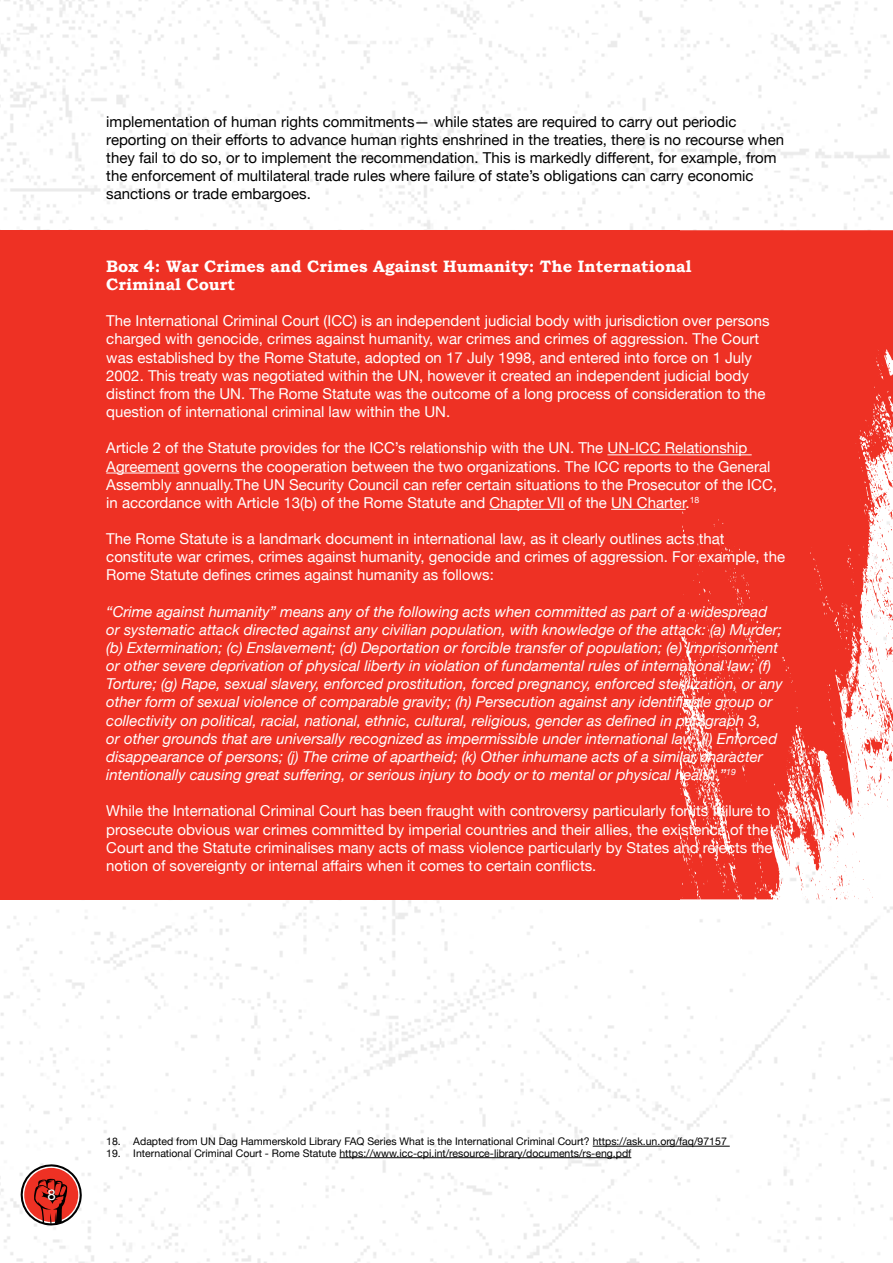
<style>
.page{position:relative;width:893px;height:1263px;background:#fff}
.page>*{position:absolute;margin:0;border:0;box-sizing:border-box;transform-origin:0 0}
.t1{font:700 16.5px/18.1px "Bookman Old Style";color:#fff}
.t2{font:15px/18.1px "Helvetica Neue";color:#fff}
.t3{font:italic 15px/18.1px "Helvetica Neue";color:#fff}
.t4{font:15px/18.1px "Helvetica Neue";color:#000}
.t5{font:10.5px "Helvetica Neue";color:#000}
</style>
<div class="page">
<img style="left:0;top:0;width:893px;height:1263px">
<svg style="left:19px;top:1163px;width:64px;height:64px"></svg>
<svg style="left:679px;top:230px;width:214px;height:669px;background:#f0554a"></svg>
<div style="left:0;top:230px;width:679px;height:669px;background:#ee3124"></div>
<hr style="left:607px;top:454px;width:145px;height:1px;background:#fff">
<hr style="left:106px;top:473px;width:73px;height:1px;background:#fff">
<hr style="left:489px;top:509px;width:75px;height:1px;background:#fff">
<hr style="left:611px;top:509px;width:75px;height:1px;background:#fff">
<hr style="left:593px;top:1146px;width:137px;height:1px;background:#000">
<hr style="left:339px;top:1157px;width:292px;height:1px;background:#000">
<p class="t4" style="left:106px;top:113px;width:679px">implementation of human rights commitments— while states are required to carry out periodic reporting on their efforts to advance human rights enshrined in the treaties, there is no recourse when they fail to do so, or to implement the recommendation. This is markedly different, for example, from the enforcement of multilateral trade rules where failure of state’s obligations can carry economic sanctions or trade embargoes.</p>
<p class="t1" style="left:106px;top:257px;width:587px">Box 4: War Crimes and Crimes Against Humanity: The International<br>Criminal Court</p>
<p class="t2" style="left:106px;top:313px;width:665px">The International Criminal Court (ICC) is an independent judicial body with jurisdiction over persons charged with genocide, crimes against humanity, war crimes and crimes of aggression. The Court was established by the Rome Statute, adopted on 17 July 1998, and entered into force on 1 July 2002. This treaty was negotiated within the UN, however it created an independent judicial body distinct from the UN. The Rome Statute was the outcome of a long process of consideration to the question of international criminal law within the UN.</p>
<p class="t2" style="left:106px;top:440px;width:672px">Article 2 of the Statute provides for the ICC’s relationship with the UN. The UN-ICC Relationship Agreement governs the cooperation between the two organizations. The ICC reports to the General Assembly annually.The UN Security Council can refer certain situations to the Prosecutor of the ICC, in accordance with Article 13(b) of the Rome Statute and Chapter VII of the UN Charter.<sup>18</sup></p>
<p class="t2" style="left:106px;top:531px;width:680px">The Rome Statute is a landmark document in international law, as it clearly outlines acts that constitute war crimes, crimes against humanity, genocide and crimes of aggression. For example, the<br>Rome Statute defines crimes against humanity as follows:</p>
<p class="t3" style="left:106px;top:603px;width:678px">“Crime against humanity” means any of the following acts when committed as part of a widespread or systematic attack directed against any civilian population, with knowledge of the attack: (a) Murder; (b) Extermination; (c) Enslavement; (d) Deportation or forcible transfer of population; (e) Imprisonment or other severe deprivation of physical liberty in violation of fundamental rules of international law; (f)<br>Torture; (g) Rape, sexual slavery, enforced prostitution, forced pregnancy, enforced sterilization, or any other form of sexual violence of comparable gravity; (h) Persecution against any identifiable group or collectivity on political, racial, national, ethnic, cultural, religious, gender as defined in paragraph 3,<br>or other grounds that are universally recognized as impermissible under international law, (i) Enforced disappearance of persons; (j) The crime of apartheid; (k) Other inhumane acts of a similar character intentionally causing great suffering, or serious injury to body or to mental or physical health.”<sup>19</sup></p>
<p class="t2" style="left:106px;top:803px;width:668px">While the International Criminal Court has been fraught with controversy particularly for its failure to prosecute obvious war crimes committed by imperial countries and their allies, the existence of the Court and the Statute criminalises many acts of mass violence particularly by States and rejects the notion of sovereignty or internal affairs when it comes to certain conflicts.</p>
<p class="t2" style="left:48px;top:1187px;width:10px">8</p>
<p class="t5" style="left:106px;top:1134px;width:622px">18. Adapted from UN Dag Hammerskold Library FAQ Series What is the International Criminal Court? https://ask.un.org/faq/97157</p>
<p class="t5" style="left:106px;top:1145px;width:527px">19. International Criminal Court - Rome Statute https://www.icc-cpi.int/resource-library/documents/rs-eng.pdf</p>
</div>
